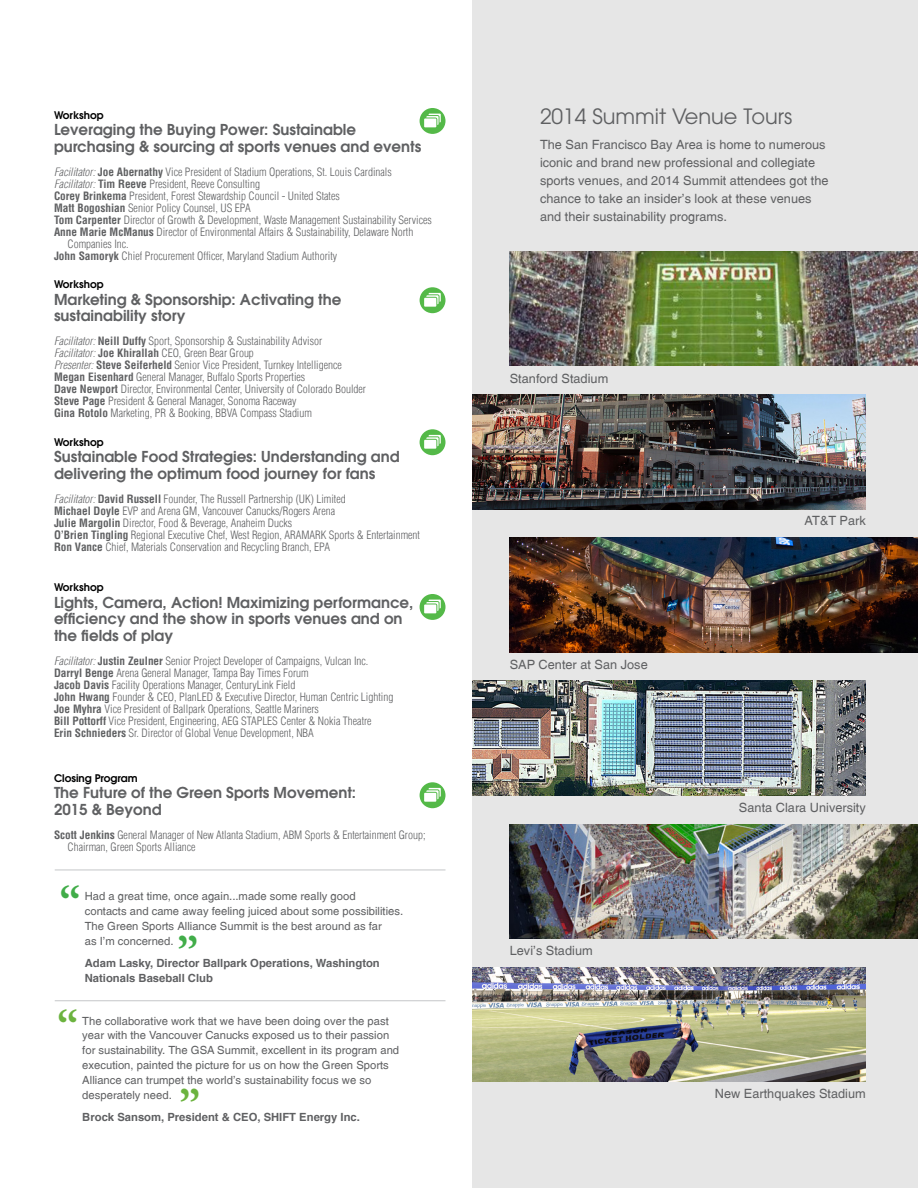
<style>
.page{position:relative;width:918px;height:1188px;background:#fff}
.page>*{position:absolute;margin:0;border:0;box-sizing:border-box;transform-origin:0 0}
.t1{font:700 45px "Adobe Garamond Pro";color:#6cb33f}
.t2{font:700 45px "Adobe Garamond Pro";color:#41ad49}
.t3{font:21px "Avant Garde";color:#5f6062}
.t4{font:600 15px/16.5px "Avant Garde";color:#5f6062}
.t5{font:12.75px/18px "Switzerland Plain";color:#5f6062}
.t6{font:11.25px/12px "Switzerland Cond Light Plain";color:#5f6062}
.t7{font:11.25px/15px "Switzerland Plain";color:#5f6062}
.t8{font:700 11.25px/15px "Switzerland";color:#5f6062}
.t9{font:600 10.5px "Avant Garde";color:#000}
.s1{font-family:"Switzerland Cond";font-weight:300;font-style:italic}
.s2{font-family:"Switzerland Condensed"}
</style>
<div class="page">
<div style="left:420px;top:287px;width:26px;height:26px;background:#54b948;border-radius:50%"></div>
<svg style="left:428px;top:292px;width:14px;height:11px"></svg>
<div style="left:429px;top:293px;width:12px;height:9px;background:#fff"></div>
<svg style="left:425px;top:294px;width:15px;height:11px"></svg>
<svg style="left:426px;top:295px;width:13px;height:9px"></svg>
<svg style="left:423px;top:297px;width:14px;height:11px"></svg>
<div style="left:424px;top:298px;width:12px;height:9px;background:#fff"></div>
<div style="left:420px;top:429px;width:26px;height:26px;background:#54b948;border-radius:50%"></div>
<svg style="left:428px;top:434px;width:14px;height:11px"></svg>
<div style="left:429px;top:435px;width:12px;height:9px;background:#fff"></div>
<svg style="left:425px;top:436px;width:15px;height:11px"></svg>
<svg style="left:426px;top:437px;width:13px;height:9px"></svg>
<svg style="left:423px;top:439px;width:14px;height:11px"></svg>
<div style="left:424px;top:440px;width:12px;height:9px;background:#fff"></div>
<div style="left:420px;top:594px;width:26px;height:26px;background:#54b948;border-radius:50%"></div>
<svg style="left:428px;top:599px;width:14px;height:10px"></svg>
<div style="left:429px;top:600px;width:12px;height:8px;background:#fff"></div>
<svg style="left:425px;top:601px;width:15px;height:11px"></svg>
<svg style="left:426px;top:602px;width:13px;height:9px"></svg>
<svg style="left:423px;top:603px;width:14px;height:11px"></svg>
<div style="left:424px;top:605px;width:12px;height:8px;background:#fff"></div>
<div style="left:420px;top:782px;width:26px;height:26px;background:#54b948;border-radius:50%"></div>
<div style="left:428px;top:787px;width:14px;height:11px;background:#5fbd54;border-radius:2px"></div>
<div style="left:429px;top:788px;width:12px;height:9px;background:#fff"></div>
<svg style="left:425px;top:789px;width:15px;height:11px"></svg>
<svg style="left:426px;top:790px;width:13px;height:9px"></svg>
<svg style="left:423px;top:792px;width:14px;height:11px"></svg>
<div style="left:424px;top:793px;width:12px;height:9px;background:#fff"></div>
<div style="left:420px;top:108px;width:26px;height:26px;background:#54b948;border-radius:50%"></div>
<svg style="left:428px;top:113px;width:14px;height:10px"></svg>
<div style="left:429px;top:114px;width:12px;height:8px;background:#fff"></div>
<svg style="left:425px;top:115px;width:15px;height:11px"></svg>
<svg style="left:426px;top:116px;width:13px;height:9px"></svg>
<svg style="left:423px;top:117px;width:14px;height:11px"></svg>
<div style="left:424px;top:119px;width:12px;height:8px;background:#fff"></div>
<div style="left:472px;top:0;width:446px;height:1188px;background:#e6e6e6"></div>
<img style="left:472px;top:681px;width:394px;height:114px">
<img style="left:472px;top:395px;width:394px;height:114px">
<img style="left:472px;top:967px;width:394px;height:114px">
<img style="left:510px;top:538px;width:408px;height:114px">
<img style="left:510px;top:252px;width:408px;height:114px">
<img style="left:510px;top:824px;width:408px;height:114px">
<hr style="left:55px;top:1001px;width:391px;height:1px;background:#c4c6c8">
<hr style="left:55px;top:870px;width:391px;height:1px;background:#c4c6c8">
<p class="t9" style="left:54px;top:108px;width:51px">Workshop</p>
<h3 class="t4" style="left:54px;top:121px;width:369px">Leveraging the Buying Power: Sustainable purchasing &amp; sourcing at sports venues and events</h3>
<p class="t6" style="left:54px;top:166px;width:339px"><span class="s1">Facilitator:</span> <span class="s2">Joe Abernathy</span> Vice President of Stadium Operations, St. Louis Cardinals</p>
<p class="t6" style="left:54px;top:178px;width:207px"><span class="s1">Facilitator:</span> <span class="s2">Tim Reeve</span> President, Reeve Consulting</p>
<p class="t6" style="left:54px;top:190px;width:287px"><span class="s2">Corey Brinkema</span> President, Forest Stewardship Council - United States</p>
<p class="t6" style="left:54px;top:202px;width:198px"><span class="s2">Matt Bogoshian</span> Senior Policy Counsel, US EPA</p>
<p class="t6" style="left:54px;top:214px;width:379px"><span class="s2">Tom Carpenter</span> Director of Growth &amp; Development, Waste Management Sustainability Services</p>
<p class="t6" style="left:54px;top:226px;width:361px"><span class="s2">Anne Marie McManus</span> Director of Environmental Affairs &amp; Sustainability, Delaware North</p>
<p class="t6" style="left:68px;top:238px;width:63px">Companies Inc.</p>
<p class="t6" style="left:54px;top:250px;width:285px"><span class="s2">John Samoryk</span> Chief Procurement Officer, Maryland Stadium Authority</p>
<p class="t9" style="left:54px;top:278px;width:51px">Workshop</p>
<h3 class="t4" style="left:54px;top:291px;width:289px">Marketing &amp; Sponsorship: Activating the sustainability story</h3>
<p class="t6" style="left:54px;top:335px;width:314px"><span class="s1">Facilitator:</span> <span class="s2">Neill Duffy</span> Sport, Sponsorship &amp; Sustainability Advisor <span class="s1">Facilitator:</span> <span class="s2">Joe Khirallah</span> CEO, Green Bear Group<br><span class="s1">Presenter:</span> <span class="s2">Steve Seiferheld</span> Senior Vice President, Turnkey Intelligence <span class="s2">Megan Eisenhard</span> General Manager, Buffalo Sports Properties<br><span class="s2">Dave Newport</span> Director, Environmental Center, University of Colorado Boulder <span class="s2">Steve Page</span> President &amp; General Manager, Sonoma Raceway<br><span class="s2">Gina Rotolo</span> Marketing, PR &amp; Booking, BBVA Compass Stadium</p>
<p class="t9" style="left:54px;top:435px;width:51px">Workshop</p>
<h3 class="t4" style="left:54px;top:448px;width:347px">Sustainable Food Strategies: Understanding and delivering the optimum food journey for fans</h3>
<p class="t6" style="left:54px;top:493px;width:368px"><span class="s1">Facilitator:</span> <span class="s2">David Russell</span> Founder, The Russell Partnership (UK) Limited<br><span class="s2">Michael Doyle</span> EVP and Arena GM, Vancouver Canucks/Rogers Arena<br><span class="s2">Julie Margolin</span> Director, Food &amp; Beverage, Anaheim Ducks<br><span class="s2">O’Brien Tingling</span> Regional Executive Chef, West Region, ARAMARK Sports &amp; Entertainment <span class="s2">Ron Vance</span> Chief, Materials Conservation and Recycling Branch, EPA</p>
<p class="t9" style="left:54px;top:581px;width:51px">Workshop</p>
<h3 class="t4" style="left:54px;top:594px;width:361px">Lights, Camera, Action! Maximizing performance, efficiency and the show in sports venues and on the fields of play</h3>
<p class="t6" style="left:54px;top:655px;width:341px"><span class="s1">Facilitator:</span> <span class="s2">Justin Zeulner</span> Senior Project Developer of Campaigns, Vulcan Inc.<br><span class="s2">Darryl Benge</span> Arena General Manager, Tampa Bay Times Forum<br><span class="s2">Jacob Davis</span> Facility Operations Manager, CenturyLink Field<br><span class="s2">John Hwang</span> Founder &amp; CEO, PlanLED &amp; Executive Director, Human Centric Lighting <span class="s2">Joe Myhra</span> Vice President of Ballpark Operations, Seattle Mariners<br><span class="s2">Bill Pottorff</span> Vice President, Engineering, AEG STAPLES Center &amp; Nokia Theatre<br><span class="s2">Erin Schnieders</span> Sr. Director of Global Venue Development, NBA</p>
<p class="t9" style="left:54px;top:771px;width:85px">Closing Program</p>
<h3 class="t4" style="left:54px;top:784px;width:304px">The Future of the Green Sports Movement:<br>2015 &amp; Beyond</h3>
<p class="t6" style="left:68px;top:829px;width:360px;text-indent:-14px"><span class="s2">Scott Jenkins</span> General Manager of New Atlanta Stadium, ABM Sports &amp; Entertainment Group;<br>Chairman, Green Sports Alliance</p>
<h1 class="t2" style="left:60px;top:876px;width:23px">“</h1>
<p class="t7" style="left:85px;top:889px;width:320px">Had a great time, once again...made some really good<br>contacts and came away feeling juiced about some possibilities.<br>The Green Sports Alliance Summit is the best around as far<br>as I’m concerned.</p>
<p class="t8" style="left:85px;top:955px;width:297px">Adam Lasky, Director Ballpark Operations, Washington<br>Nationals Baseball Club</p>
<h1 class="t2" style="left:177px;top:927px;width:23px">”</h1>
<h1 class="t1" style="left:57px;top:1000px;width:23px">“</h1>
<p class="t7" style="left:82px;top:1013px;width:318px">The collaborative work that we have been doing over the past year with the Vancouver Canucks exposed us to their passion for sustainability. The GSA Summit, excellent in its program and execution, painted the picture for us on how the Green Sports Alliance can trumpet the world’s sustainability focus we so desperately need.</p>
<p class="t8" style="left:82px;top:1110px;width:279px">Brock Sansom, President &amp; CEO, SHIFT Energy Inc.</p>
<h1 class="t1" style="left:179px;top:1080px;width:23px">”</h1>
<h2 class="t3" style="left:540px;top:104px;width:254px">2014 Summit Venue Tours</h2>
<p class="t5" style="left:540px;top:135px;width:290px">The San Francisco Bay Area is home to numerous iconic and brand new professional and collegiate sports venues, and 2014 Summit attendees got the chance to take an insider’s look at these venues and their sustainability programs.</p>
<p class="t5" style="left:510px;top:369px;width:100px">Stanford Stadium</p>
<p class="t5" style="left:510px;top:655px;width:140px">SAP Center at San Jose</p>
<p class="t5" style="left:510px;top:941px;width:84px">Levi’s Stadium</p>
<p class="t5" style="left:805px;top:511px;width:63px">AT&amp;T Park</p>
<p class="t5" style="left:739px;top:798px;width:128px">Santa Clara University</p>
<p class="t5" style="left:715px;top:1084px;width:153px">New Earthquakes Stadium</p>
</div>
